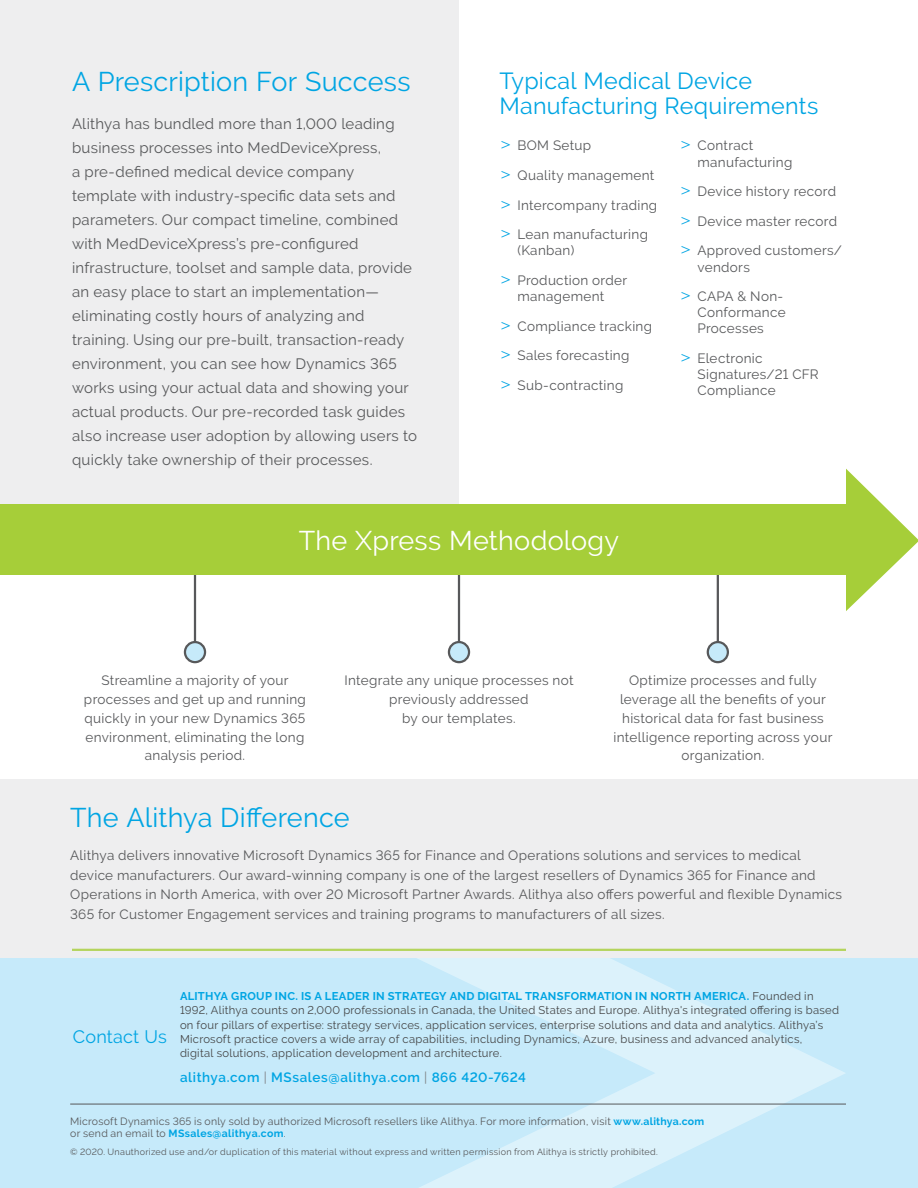
<style>
.page{position:relative;width:918px;height:1188px;background:#fff}
.page>*{position:absolute;margin:0;border:0;box-sizing:border-box;transform-origin:0 0}
.t1{font:27px "Raleway";letter-spacing:.01em;color:#00a5e3}
.t2{font:27px "Raleway";letter-spacing:.01em;color:#fff}
.H2_small{font:23.25px/25.5px "Raleway";letter-spacing:.01em;color:#00a5e3}
.H2_small-2{font:18px "Raleway";letter-spacing:.01em;color:#00a5e3}
.t3{font:15px/24px "Raleway";letter-spacing:.02em;color:#57585a}
.t4{font:13.5px/18.8px "Raleway";letter-spacing:.025em;color:#57585a}
.t5{font:600 13.5px "Raleway";letter-spacing:.04em;color:#00a5e3}
.t6{font:11.25px/14.2px "Raleway";letter-spacing:.025em;color:#454647}
.P_small{font:10.5px/12.8px "Raleway";letter-spacing:.02em;color:#57585a}
.P_small-2{font:9px "Raleway";letter-spacing:.035em;color:#57585a}
.s1{font-weight:300;font-size:20.25px;color:#00a5e3}
.s2{font-weight:700;color:#00a5e3}
.s3{font-weight:400;color:#808285}
</style>
<div class="page">
<div style="left:0;top:779px;width:918px;height:409px;background:#eeeeef"></div>
<div style="left:0;top:958px;width:918px;height:230px;background:#c6eafa"></div>
<svg style="left:415px;top:958px;width:431px;height:230px"></svg>
<div style="left:0;top:0;width:459px;height:504px;background:#eeeeef"></div>
<hr style="left:72px;top:949px;width:774px;height:2px;background:#a6ce39">
<hr style="left:717px;top:571px;width:2px;height:81px;background:#57585a">
<div style="left:708px;top:642px;width:20px;height:20px;background:#c6eafa;border-radius:50%"></div>
<div style="left:707px;top:641px;width:22px;height:22px;border:2px solid #57585a;border-radius:50%"></div>
<hr style="left:458px;top:571px;width:2px;height:81px;background:#57585a">
<div style="left:449px;top:642px;width:20px;height:20px;background:#c6eafa;border-radius:50%"></div>
<div style="left:448px;top:641px;width:22px;height:22px;border:2px solid #57585a;border-radius:50%"></div>
<hr style="left:194px;top:571px;width:2px;height:81px;background:#57585a">
<div style="left:185px;top:642px;width:20px;height:20px;background:#c6eafa;border-radius:50%"></div>
<div style="left:184px;top:641px;width:22px;height:22px;border:2px solid #57585a;border-radius:50%"></div>
<div style="left:0;top:504px;width:855px;height:71px;background:#a6ce39"></div>
<svg style="left:846px;top:469px;width:72px;height:142px"></svg>
<hr style="left:70px;top:1104px;width:776px;height:1px;background:#57585a">
<h2 class="t1" style="left:72px;top:66px;width:340px">A Prescription For Success</h2>
<p class="t3" style="left:72px;top:111px;width:347px">Alithya has bundled more than 1,000 leading business processes into MedDeviceXpress,<br>a pre-defined medical device company template with industry-specific data sets and parameters. Our compact timeline, combined with MedDeviceXpress’s pre-configured infrastructure, toolset and sample data, provide an easy place to start an implementation— eliminating costly hours of analyzing and training. Using our pre-built, transaction-ready environment, you can see how Dynamics 365 works using your actual data and showing your actual products. Our pre-recorded task guides also increase user adoption by allowing users to quickly take ownership of their processes.</p>
<p class="H2_small" style="left:500px;top:68px;width:321px">Typical Medical Device<br>Manufacturing Requirements</p>
<p class="t4" style="left:500px;top:136px;width:93px"><span class="s1">›</span> BOM Setup</p>
<p class="t4" style="left:500px;top:166px;width:156px"><span class="s1">›</span> Quality management</p>
<p class="t4" style="left:500px;top:195px;width:159px"><span class="s1">›</span> Intercompany trading</p>
<p class="t4" style="left:518px;top:226px;width:132px;line-height:16.2px;text-indent:-18px"><span class="s1">›</span> Lean manufacturing (Kanban)</p>
<p class="t4" style="left:500px;top:272px;width:129px;line-height:16.2px;text-align:center"><span class="s1">›</span> Production order management</p>
<p class="t4" style="left:500px;top:317px;width:154px"><span class="s1">›</span> Compliance tracking</p>
<p class="t4" style="left:500px;top:346px;width:132px"><span class="s1">›</span> Sales forecasting</p>
<p class="t4" style="left:500px;top:376px;width:125px"><span class="s1">›</span> Sub-contracting</p>
<p class="t4" style="left:698px;top:137px;width:96px;line-height:16.2px;text-indent:-18px"><span class="s1">›</span> Contract manufacturing</p>
<p class="t4" style="left:680px;top:182px;width:158px"><span class="s1">›</span> Device history record</p>
<p class="t4" style="left:680px;top:212px;width:159px"><span class="s1">›</span> Device master record</p>
<p class="t4" style="left:698px;top:242px;width:146px;line-height:16.2px;text-indent:-18px"><span class="s1">›</span> Approved customers/ vendors</p>
<p class="t4" style="left:698px;top:288px;width:90px;line-height:16.2px;text-indent:-18px"><span class="s1">›</span> CAPA &amp; Non-<br>Conformance<br>Processes</p>
<p class="t4" style="left:698px;top:350px;width:123px;line-height:16.2px;text-indent:-18px"><span class="s1">›</span> Electronic<br>Signatures/21 CFR<br>Compliance</p>
<h2 class="t2" style="left:299px;top:525px;width:322px">The Xpress Methodology</h2>
<p class="t4" style="left:84px;top:671px;width:224px;text-align:center">Streamline a majority of your processes and get up and running quickly in your new Dynamics 365 environment, eliminating the long analysis period.</p>
<p class="t4" style="left:344px;top:671px;width:231px;text-align:center">Integrate any unique processes not previously addressed<br>by our templates.</p>
<p class="t4" style="left:614px;top:671px;width:220px;text-align:center">Optimize processes and fully leverage all the benefits of your historical data for fast business intelligence reporting across your organization.</p>
<h2 class="t1" style="left:70px;top:802px;width:281px">The Alithya Difference</h2>
<p class="t4" style="left:70px;top:845px;width:774px;line-height:19.5px">Alithya delivers innovative Microsoft Dynamics 365 for Finance and Operations solutions and services to medical device manufacturers. Our award-winning company is one of the largest resellers of Dynamics 365 for Finance and Operations in North America, with over 20 Microsoft Partner Awards. Alithya also offers powerful and flexible Dynamics 365 for Customer Engagement services and training programs to manufacturers of all sizes.</p>
<p class="H2_small-2" style="left:73px;top:1026px;width:96px">Contact Us</p>
<p class="t6" style="left:180px;top:989px;width:661px"><span class="s2">ALITHYA GROUP INC. IS A LEADER IN STRATEGY AND DIGITAL TRANSFORMATION IN NORTH AMERICA.</span> Founded in 1992, Alithya counts on 2,000 professionals in Canada, the United States and Europe. Alithya's integrated offering is based on four pillars of expertise: strategy services, application services, enterprise solutions and data and analytics. Alithya’s Microsoft practice covers a wide array of capabilities, including Dynamics, Azure, business and advanced analytics,<br>digital solutions, application development and architecture.</p>
<p class="t5" style="left:180px;top:1069px;width:347px">alithya.com <span class="s3">|</span> MSsales@alithya.com <span class="s3">|</span> 866 420-7624</p>
<p class="P_small" style="left:70px;top:1115px;width:636px">Microsoft Dynamics 365 is only sold by authorized Microsoft resellers like Alithya. For more information, visit <span class="s2">www.alithya.com </span>or send an email to <span class="s2">MSsales@alithya.com</span>.</p>
<p class="P_small-2" style="left:70px;top:1146px;width:589px">© 2020. Unauthorized use and/or duplication of this material without express and written permission from Alithya is strictly prohibited.</p>
</div>
